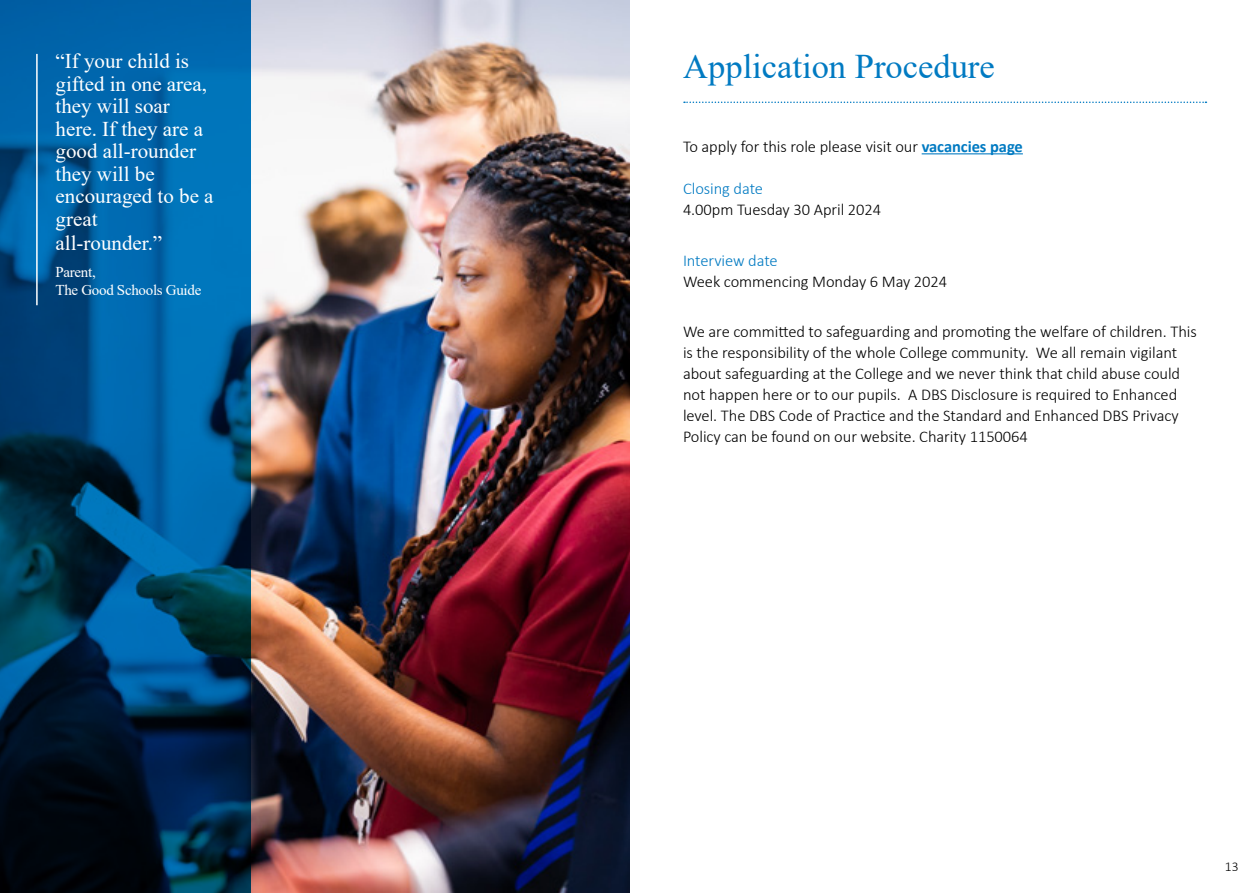
<style>
.page{position:relative;width:1259px;height:893px;background:#fff}
.page>*{position:absolute;margin:0;border:0;box-sizing:border-box;transform-origin:0 0}
.t1{font:34.5px "Times New Roman";color:#007ac2}
.t2{font:21px/22.6px "Times New Roman";color:#fff}
.t3{font:300 16.5px/21px "Calibri";letter-spacing:-.005em;color:#000}
.t4{font:300 16.5px "Calibri";letter-spacing:-.005em;color:#007ac2}
.t5{font:15px/18px "Times New Roman";letter-spacing:-.02em;color:#fff}
.t6{font:300 13.5px "Calibri";color:#000}
.s1{font-weight:700;color:#007ac2}
</style>
<div class="page">
<img style="left:250px;top:0;width:379px;height:893px">
<svg style="left:0;top:0;width:250px;height:893px;background:#004879"></svg>
<hr style="left:36px;top:54px;width:2px;height:251px;background:#fff">
<hr style="left:921px;top:153px;width:102px;height:1px;background:#007ac2">
<svg style="left:684px;top:102px;width:522px;height:1px"></svg>
<p class="t2" style="left:56px;top:49px;width:160px">“If your child is gifted in one area, they will soar here. If they are a good all-rounder they will be encouraged to be a great<br>all-rounder.”</p>
<p class="t5" style="left:56px;top:262px;width:147px">Parent,<br>The Good Schools Guide</p>
<h1 class="t1" style="left:683px;top:42px;width:313px">Application Procedure</h1>
<p class="t3" style="left:683px;top:136px;width:341px">To apply for this role please visit our <span class="s1">vacancies page</span></p>
<p class="t4" style="left:683px;top:178px;width:82px">Closing date</p>
<p class="t3" style="left:683px;top:199px;width:200px">4.00pm Tuesday 30 April 2024</p>
<p class="t4" style="left:683px;top:250px;width:96px">Interview date</p>
<p class="t3" style="left:683px;top:270px;width:266px">Week commencing Monday 6 May 2024</p>
<p class="t3" style="left:683px;top:321px;width:515px">We are committed to safeguarding and promoting the welfare of children. This is the responsibility of the whole College community. We all remain vigilant about safeguarding at the College and we never think that child abuse could not happen here or to our pupils. A DBS Disclosure is required to Enhanced level. The DBS Code of Practice and the Standard and Enhanced DBS Privacy Policy can be found on our website. Charity 1150064</p>
<p class="t6" style="left:1224px;top:858px;width:15px">13</p>
</div>
